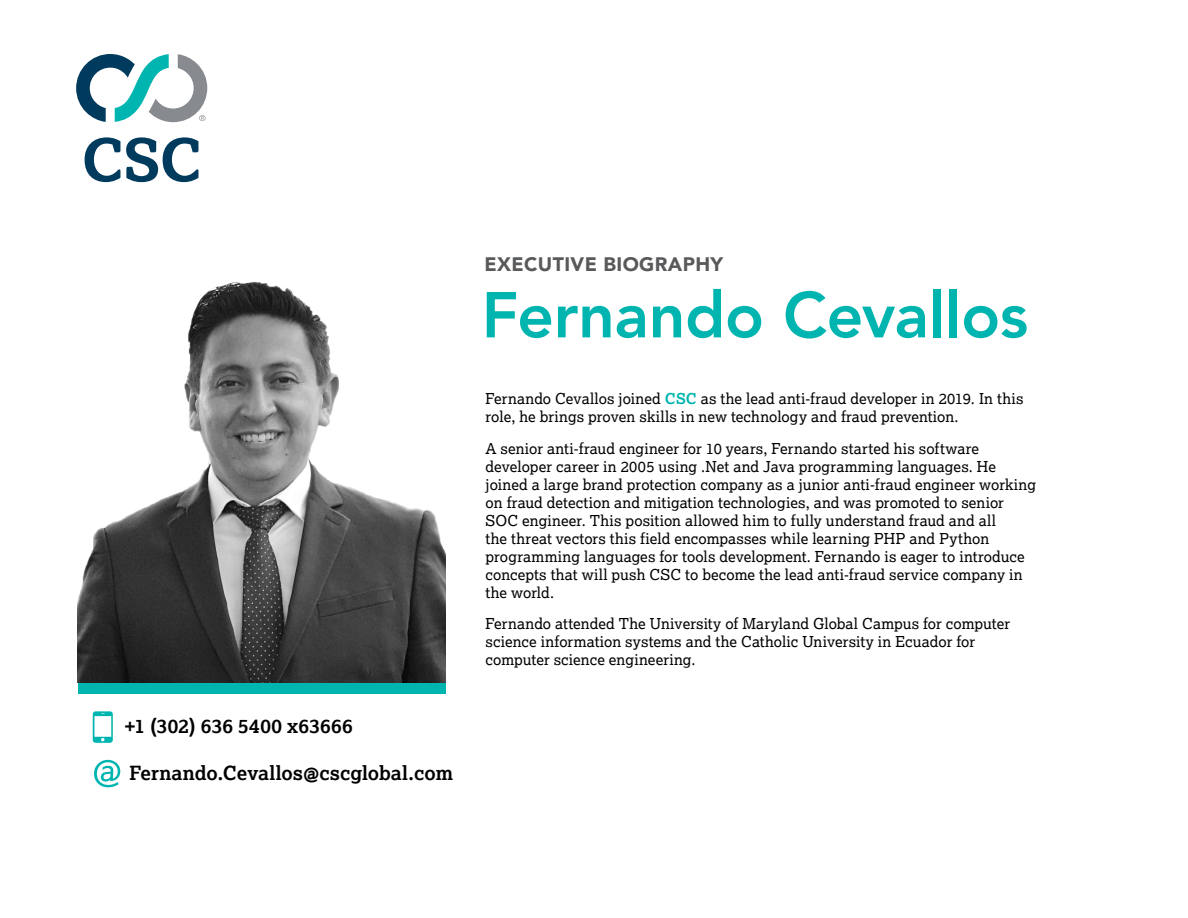
<style>
.page{position:relative;width:1188px;height:918px;background:#fff}
.page>*{position:absolute;margin:0;border:0;box-sizing:border-box;transform-origin:0 0}
.t1{font:800 64.05px "Avenir";letter-spacing:-.005em;color:#00b5af}
.t2{font:700 19.5px "Lexia";letter-spacing:.005em;color:#000}
.t3{font:900 19.5px "Avenir";letter-spacing:.02em;color:#58595b}
.t4{font:15px/18px "Lexia";letter-spacing:.005em;color:#000}
.s1{font-weight:700;color:#00b5af}
</style>
<div class="page">
<svg style="left:93px;top:711px;width:20px;height:32px"></svg>
<div style="left:78px;top:682px;width:368px;height:11px;background:#00b5af"></div>
<img style="left:78px;top:282px;width:368px;height:400px">
<svg style="left:94px;top:760px;width:26px;height:27px"></svg>
<svg style="left:85px;top:137px;width:113px;height:45px"></svg>
<svg style="left:76px;top:54px;width:131px;height:68px"></svg>
<h2 class="t2" style="left:125px;top:714px;width:229px">+1 (302) 636 5400 x63666</h2>
<h2 class="t2" style="left:129px;top:761px;width:325px">Fernando.Cevallos@cscglobal.com</h2>
<h2 class="t3" style="left:484px;top:248px;width:240px">EXECUTIVE BIOGRAPHY</h2>
<h1 class="t1" style="left:482px;top:265px;width:548px">Fernando Cevallos</h1>
<p class="t4" style="left:486px;top:389px;width:539px">Fernando Cevallos joined <span class="s1">CSC</span> as the lead anti-fraud developer in 2019. In this role, he brings proven skills in new technology and fraud prevention.</p>
<p class="t4" style="left:486px;top:439px;width:552px">A senior anti-fraud engineer for 10 years, Fernando started his software developer career in 2005 using .Net and Java programming languages. He joined a large brand protection company as a junior anti-fraud engineer working on fraud detection and mitigation technologies, and was promoted to senior SOC engineer. This position allowed him to fully understand fraud and all<br>the threat vectors this field encompasses while learning PHP and Python programming languages for tools development. Fernando is eager to introduce concepts that will push CSC to become the lead anti-fraud service company in the world.</p>
<p class="t4" style="left:486px;top:614px;width:526px">Fernando attended The University of Maryland Global Campus for computer science information systems and the Catholic University in Ecuador for computer science engineering.</p>
</div>
